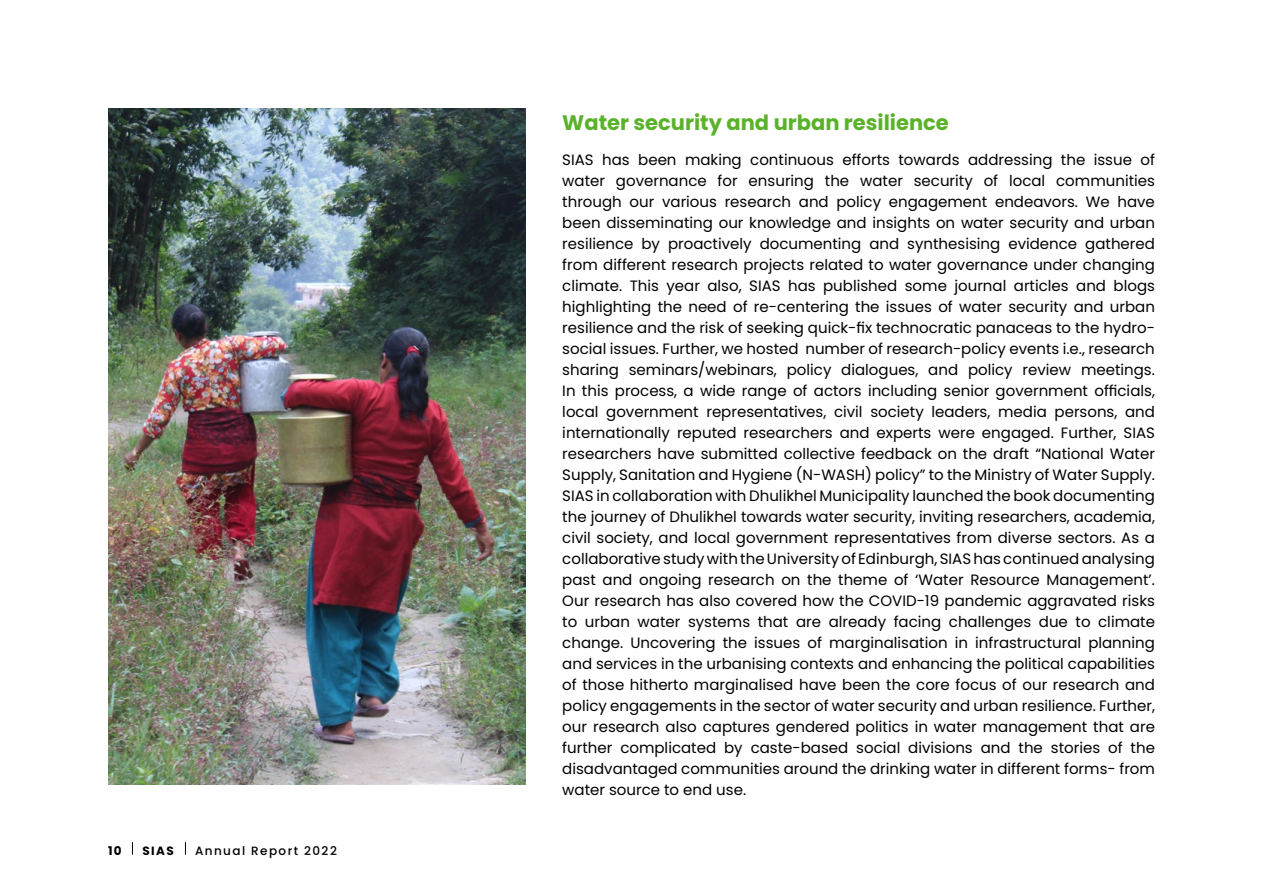
<style>
.page{position:relative;width:1263px;height:893px;background:#fff}
.page>*{position:absolute;margin:0;border:0;box-sizing:border-box;transform-origin:0 0}
.t1{font:700 21px "Poppins";color:#5ab22b}
.t2{font:15px/21px "Poppins";color:#000;text-align:justify}
.t3{font:500 12px "Poppins";letter-spacing:.12em;color:#000}
.t4{font:700 12px "Poppins";letter-spacing:.12em;color:#000}
</style>
<div class="page">
<img style="left:108px;top:108px;width:418px;height:677px">
<svg style="left:132px;top:842px;width:1px;height:13px"></svg>
<svg style="left:185px;top:842px;width:1px;height:13px"></svg>
<p class="t4" style="left:108px;top:843px;width:15px">10</p>
<p class="t4" style="left:142px;top:843px;width:33px">SIAS</p>
<p class="t3" style="left:195px;top:843px;width:143px">Annual Report 2022</p>
<h1 class="t1" style="left:562px;top:111px;width:388px">Water security and urban resilience</h1>
<p class="t2" style="left:562px;top:149px;width:594px">SIAS has been making continuous efforts towards addressing the issue of water governance for ensuring the water security of local communities through our various research and policy engagement endeavors. We have been disseminating our knowledge and insights on water security and urban resilience by proactively documenting and synthesising evidence gathered from different research projects related to water governance under changing climate. This year also, SIAS has published some journal articles and blogs highlighting the need of re-centering the issues of water security and urban resilience and the risk of seeking quick-fix technocratic panaceas to the hydro&shy;social issues. Further, we hosted number of research-policy events i.e., research sharing seminars/webinars, policy dialogues, and policy review meetings.<br>In this process, a wide range of actors including senior government officials, local government representatives, civil society leaders, media persons, and internationally reputed researchers and experts were engaged. Further, SIAS researchers have submitted collective feedback on the draft “National Water Supply, Sanitation and Hygiene (N-WASH) policy” to the Ministry of Water Supply.<br>SIAS in collaboration with Dhulikhel Municipality launched the book documenting the journey of Dhulikhel towards water security, inviting researchers, academia, civil society, and local government representatives from diverse sectors. As a collaborative study with the University of Edinburgh, SIAS has continued analysing past and ongoing research on the theme of ‘Water Resource Management’.<br>Our research has also covered how the COVID-19 pandemic aggravated risks to urban water systems that are already facing challenges due to climate change. Uncovering the issues of marginalisation in infrastructural planning and services in the urbanising contexts and enhancing the political capabilities of those hitherto marginalised have been the core focus of our research and policy engagements in the sector of water security and urban resilience. Further, our research also captures gendered politics in water management that are further complicated by caste-based social divisions and the stories of the disadvantaged communities around the drinking water in different forms- from water source to end use.</p>
</div>
